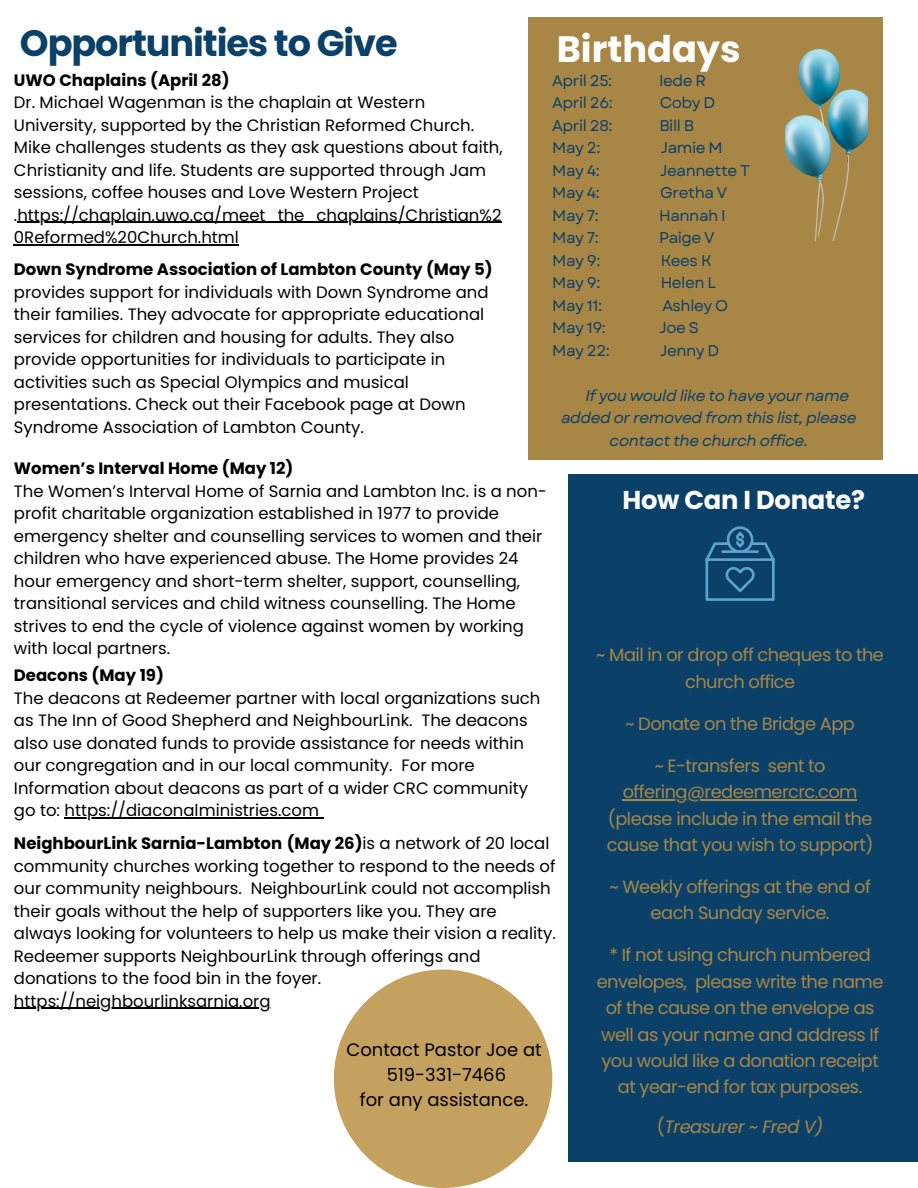
<style>
.page{position:relative;width:918px;height:1188px;background:#fff}
.page>*{position:absolute;margin:0;border:0;box-sizing:border-box;transform-origin:0 0}
.t1{font:700 36.75px "Poppins";letter-spacing:-.03em;color:#0b4068}
.t2{font:700 36.75px "Poppins";color:#fff}
.t3{font:700 25.8px "Poppins";letter-spacing:-.01em;color:#fff}
.t4{font:18px/24.8px "Poppins";color:#000;text-align:center}
.t5{font:17.85px/26.4px "Poppins";letter-spacing:-.03em;color:#a88746;text-align:center}
.t6{font:italic 17.85px "Poppins";letter-spacing:-.03em;color:#a88746}
.t7{font:16.5px/22.5px "Poppins";color:#000}
.t8{font:15.45px "Garet";letter-spacing:-.03em;color:#0b4068}
.t9{font:italic 15.45px "Garet";letter-spacing:-.03em;color:#0b4068}
.s1{font-weight:700}
.s2{font-style:normal}
</style>
<div class="page">
<div style="left:528px;top:17px;width:355px;height:443px;background:#a88746"></div>
<div style="left:568px;top:474px;width:350px;height:688px;background:#0b4068"></div>
<svg style="left:706px;top:526px;width:69px;height:75px"></svg>
<img style="left:786px;top:50px;width:82px;height:191px">
<hr style="left:623px;top:800px;width:234px;height:1px;background:#a88746">
<hr style="left:17px;top:222px;width:485px;height:1px;background:#000">
<hr style="left:14px;top:244px;width:225px;height:2px;background:#000">
<div style="left:334px;top:970px;width:218px;height:218px;background:#c4a15f;border-radius:50%"></div>
<hr style="left:65px;top:818px;width:254px;height:1px;background:#000">
<hr style="left:14px;top:1008px;width:257px;height:1px;background:#000">
<p class="t1" style="left:20px;top:18px;width:379px">Opportunities to Give</p>
<p class="t2" style="left:557px;top:23px;width:185px">Birthdays</p>
<h3 class="t7" style="left:14px;top:69px;width:490px"><span class="s1">UWO Chaplains (April 28)<br></span>Dr. Michael Wagenman is the chaplain at Western University, supported by the Christian Reformed Church.<br>Mike challenges students as they ask questions about faith, Christianity and life. Students are supported through Jam sessions, coffee houses and Love Western Project .https://chaplain.uwo.ca/meet_the_chaplains/Christian%2</h3>
<h3 class="t7" style="left:14px;top:226px;width:227px">0Reformed%20Church.html</h3>
<p class="t8" style="left:552px;top:69px;width:61px">April 25:</p>
<p class="t8" style="left:659px;top:69px;width:49px">Iede R</p>
<p class="t8" style="left:552px;top:91px;width:62px">April 26:</p>
<p class="t8" style="left:660px;top:91px;width:57px">Coby D</p>
<p class="t8" style="left:552px;top:114px;width:62px">April 28:</p>
<p class="t8" style="left:659px;top:114px;width:36px">Bill B</p>
<p class="t8" style="left:552px;top:136px;width:50px">May 2:</p>
<p class="t8" style="left:661px;top:136px;width:64px">Jamie M</p>
<p class="t8" style="left:552px;top:159px;width:49px">May 4:</p>
<p class="t8" style="left:660px;top:159px;width:91px">Jeannette T</p>
<p class="t8" style="left:552px;top:181px;width:49px">May 4:</p>
<p class="t8" style="left:660px;top:181px;width:69px">Gretha V</p>
<p class="t8" style="left:552px;top:204px;width:48px">May 7:</p>
<p class="t8" style="left:659px;top:204px;width:68px">Hannah I</p>
<p class="t8" style="left:552px;top:226px;width:48px">May 7:</p>
<p class="t8" style="left:659px;top:226px;width:57px">Paige V</p>
<h3 class="t8" style="left:552px;top:249px;width:50px">May 9:</h3>
<h3 class="t8" style="left:661px;top:249px;width:52px">Kees K</h3>
<h3 class="t8" style="left:552px;top:271px;width:50px">May 9:</h3>
<h3 class="t8" style="left:661px;top:271px;width:57px">Helen L</h3>
<h2 class="t8" style="left:552px;top:294px;width:51px">May 11:</h2>
<h2 class="t8" style="left:662px;top:294px;width:67px">Ashley O</h2>
<p class="t8" style="left:552px;top:316px;width:55px">May 19:</p>
<p class="t8" style="left:659px;top:316px;width:41px">Joe S</p>
<h3 class="t8" style="left:552px;top:339px;width:59px">May 22:</h3>
<h3 class="t8" style="left:660px;top:339px;width:61px">Jenny D</h3>
<h3 class="t9" style="left:585px;top:384px;width:265px">If you would like to have your name</h3>
<h3 class="t9" style="left:561px;top:406px;width:297px">added or removed from this list, please</h3>
<h3 class="t9" style="left:610px;top:429px;width:200px">contact the church office.</h3>
<h3 class="t7" style="left:14px;top:258px;width:480px"><span class="s1">Down Syndrome Association of Lambton County (May 5) </span>provides support for individuals with Down Syndrome and their families. They advocate for appropriate educational services for children and housing for adults. They also provide opportunities for individuals to participate in activities such as Special Olympics and musical presentations. Check out their Facebook page at Down Syndrome Association of Lambton County.</h3>
<h3 class="t7" style="left:14px;top:457px;width:535px"><span class="s1">Women’s Interval Home (May 12)<br></span>The Women’s Interval Home of Sarnia and Lambton Inc. is a non&shy;profit charitable organization established in 1977 to provide emergency shelter and counselling services to women and their children who have experienced abuse. The Home provides 24 hour emergency and short-term shelter, support, counselling, transitional services and child witness counselling. The Home strives to end the cycle of violence against women by working with local partners.</h3>
<h3 class="t7" style="left:14px;top:664px;width:528px"><span class="s1">Deacons (May 19)<br></span>The deacons at Redeemer partner with local organizations such as The Inn of Good Shepherd and NeighbourLink. The deacons also use donated funds to provide assistance for needs within our congregation and in our local community. For more Information about deacons as part of a wider CRC community go to: https://diaconalministries.com</h3>
<p class="t7" style="left:14px;top:832px;width:544px"><span class="s1">NeighbourLink Sarnia-Lambton (May 26)</span>is a network of 20 local community churches working together to respond to the needs of our community neighbours. NeighbourLink could not accomplish their goals without the help of supporters like you. They are always looking for volunteers to help us make their vision a reality.<br>Redeemer supports NeighbourLink through offerings and donations to the food bin in the foyer. https://neighbourlinksarnia.org</p>
<h3 class="t4" style="left:346px;top:1038px;width:197px">Contact Pastor Joe at<br>519-331-7466<br>for any assistance.</h3>
<p class="t3" style="left:622px;top:482px;width:244px">How Can I Donate?</p>
<p class="t5" style="left:596px;top:642px;width:289px">~ Mail in or drop off cheques to the church office</p>
<h1 class="t5" style="left:625px;top:710px;width:231px">~ Donate on the Bridge App</h1>
<h3 class="t5" style="left:655px;top:752px;width:172px">~ E-transfers sent to</h3>
<p class="t5" style="left:607px;top:779px;width:268px">offering@redeemercrc.com (please include in the email the cause that you wish to support)</p>
<p class="t5" style="left:609px;top:873px;width:263px">~ Weekly offerings at the end of each Sunday service.</p>
<p class="t5" style="left:609px;top:942px;width:263px">* If not using church numbered</p>
<p class="t5" style="left:597px;top:968px;width:288px">envelopes, please write the name of the cause on the envelope as well as your name and address If you would like a donation receipt at year-end for tax purposes.</p>
<p class="t6" style="left:657px;top:1114px;width:168px"><span class="s2">(</span>Treasurer ~ Fred V)</p>
</div>
